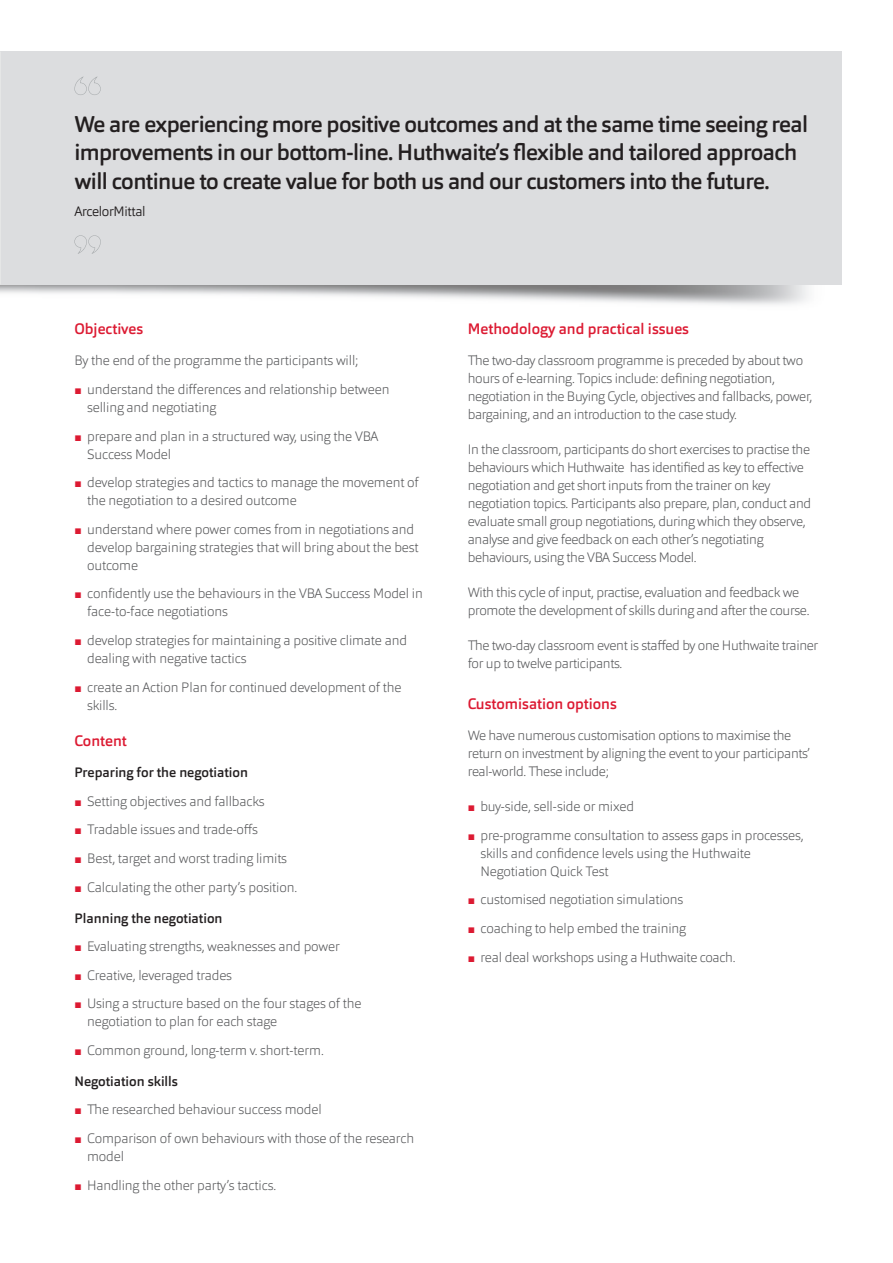
<style>
.page{position:relative;width:893px;height:1263px;background:#fff}
.page>*{position:absolute;margin:0;border:0;box-sizing:border-box;transform-origin:0 0}
.t1{font:500 22.5px/28.5px "Orgon";letter-spacing:-.025em;color:#231f20}
.t2{font:500 15px "Orgon";color:#dc1a32}
.t3{font:200 13.5px/18px "Orgon";letter-spacing:-.015em;color:#57585a}
.t4{font:500 13.5px "Orgon";color:#231f20}
.t5{font:300 13.5px "Orgon";letter-spacing:-.025em;color:#231f20}
.s1{font-family:"Arial";font-weight:400;font-size:12.15px;color:#dc1a32}
</style>
<div class="page">
<div style="left:0;top:51px;width:842px;height:234px;background:#dcdddf"></div>
<svg style="left:74px;top:77px;width:27px;height:18px"></svg>
<svg style="left:74px;top:235px;width:27px;height:19px"></svg>
<p class="t1" style="left:74px;top:110px;width:735px">We are experiencing more positive outcomes and at the same time seeing real improvements in our bottom-line. Huthwaite’s flexible and tailored approach will continue to create value for both us and our customers into the future.</p>
<p class="t5" style="left:74px;top:202px;width:73px">ArcelorMittal</p>
<p class="t2" style="left:74px;top:320px;width:70px">Objectives</p>
<p class="t3" style="left:74px;top:351px;width:285px">By the end of the programme the participants will;</p>
<p class="t3" style="left:87px;top:380px;width:304px;text-indent:-13px"><span class="s1">■</span> understand the differences and relationship between selling and negotiating</p>
<p class="t3" style="left:87px;top:427px;width:293px;text-indent:-13px"><span class="s1">■</span> prepare and plan in a structured way, using the VBA<br>Success Model</p>
<p class="t3" style="left:87px;top:473px;width:333px;text-indent:-13px"><span class="s1">■</span> develop strategies and tactics to manage the movement of the negotiation to a desired outcome</p>
<p class="t3" style="left:87px;top:520px;width:333px;text-indent:-13px"><span class="s1">■</span> understand where power comes from in negotiations and develop bargaining strategies that will bring about the best outcome</p>
<p class="t3" style="left:87px;top:585px;width:337px;text-indent:-13px"><span class="s1">■</span> confidently use the behaviours in the VBA Success Model in face-to-face negotiations</p>
<p class="t3" style="left:87px;top:631px;width:321px;text-indent:-13px"><span class="s1">■</span> develop strategies for maintaining a positive climate and dealing with negative tactics</p>
<p class="t3" style="left:87px;top:678px;width:316px;text-indent:-13px"><span class="s1">■</span> create an Action Plan for continued development of the skills.</p>
<p class="t2" style="left:74px;top:732px;width:54px">Content</p>
<p class="t4" style="left:74px;top:764px;width:175px">Preparing for the negotiation</p>
<p class="t3" style="left:74px;top:792px;width:192px"><span class="s1">■</span> Setting objectives and fallbacks</p>
<p class="t3" style="left:74px;top:821px;width:185px"><span class="s1">■</span> Tradable issues and trade-offs</p>
<p class="t3" style="left:74px;top:849px;width:214px"><span class="s1">■</span> Best, target and worst trading limits</p>
<p class="t3" style="left:74px;top:878px;width:224px"><span class="s1">■</span> Calculating the other party’s position.</p>
<p class="t4" style="left:74px;top:909px;width:150px">Planning the negotiation</p>
<p class="t3" style="left:74px;top:937px;width:267px"><span class="s1">■</span> Evaluating strengths, weaknesses and power</p>
<p class="t3" style="left:74px;top:966px;width:159px"><span class="s1">■</span> Creative, leveraged trades</p>
<p class="t3" style="left:87px;top:994px;width:276px;text-indent:-13px"><span class="s1">■</span> Using a structure based on the four stages of the negotiation to plan for each stage</p>
<p class="t3" style="left:74px;top:1041px;width:251px"><span class="s1">■</span> Common ground, long-term v. short-term.</p>
<p class="t4" style="left:74px;top:1072px;width:105px">Negotiation skills</p>
<p class="t3" style="left:74px;top:1100px;width:249px"><span class="s1">■</span> The researched behaviour success model</p>
<p class="t3" style="left:87px;top:1129px;width:328px;text-indent:-13px"><span class="s1">■</span> Comparison of own behaviours with those of the research model</p>
<p class="t3" style="left:74px;top:1176px;width:203px"><span class="s1">■</span> Handling the other party’s tactics.</p>
<p class="t2" style="left:468px;top:320px;width:223px">Methodology and practical issues</p>
<p class="t3" style="left:468px;top:351px;width:346px">The two-day classroom programme is preceded by about two hours of e-learning. Topics include: defining negotiation, negotiation in the Buying Cycle, objectives and fallbacks, power, bargaining, and an introduction to the case study.</p>
<p class="t3" style="left:468px;top:440px;width:345px">In the classroom, participants do short exercises to practise the behaviours which Huthwaite has identified as key to effective negotiation and get short inputs from the trainer on key negotiation topics. Participants also prepare, plan, conduct and evaluate small group negotiations, during which they observe, analyse and give feedback on each other’s negotiating behaviours, using the VBA Success Model.</p>
<p class="t3" style="left:468px;top:583px;width:343px">With this cycle of input, practise, evaluation and feedback we promote the development of skills during and after the course.</p>
<p class="t3" style="left:468px;top:636px;width:352px">The two-day classroom event is staffed by one Huthwaite trainer for up to twelve participants.</p>
<p class="t2" style="left:468px;top:694px;width:151px">Customisation options</p>
<p class="t3" style="left:468px;top:726px;width:344px">We have numerous customisation options to maximise the return on investment by aligning the event to your participants’ real-world. These include;</p>
<p class="t3" style="left:468px;top:797px;width:168px"><span class="s1">■</span> buy-side, sell-side or mixed</p>
<p class="t3" style="left:480px;top:826px;width:325px;text-indent:-13px"><span class="s1">■</span> pre-programme consultation to assess gaps in processes, skills and confidence levels using the Huthwaite<br>Negotiation Quick Test</p>
<p class="t3" style="left:468px;top:890px;width:217px"><span class="s1">■</span> customised negotiation simulations</p>
<p class="t3" style="left:468px;top:919px;width:220px"><span class="s1">■</span> coaching to help embed the training</p>
<p class="t3" style="left:468px;top:948px;width:269px"><span class="s1">■</span> real deal workshops using a Huthwaite coach.</p>
</div>
